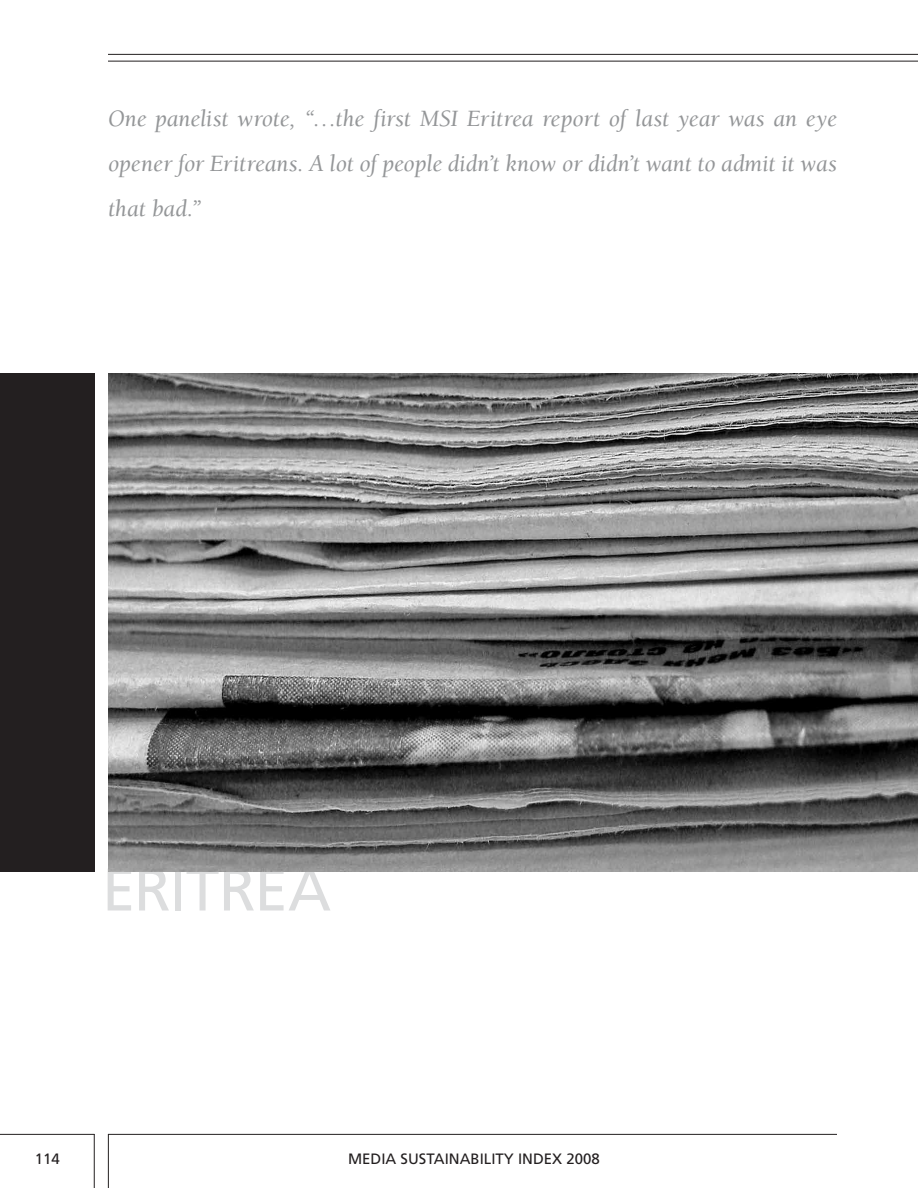
<style>
.page{position:relative;width:918px;height:1188px;background:#fff}
.page>*{position:absolute;margin:0;border:0;box-sizing:border-box;transform-origin:0 0}
.t1{font:60px "Frutiger LT Pro";color:#dcddde}
.t2{font:italic 24px/45px "Berkeley";color:#949698;text-align:justify}
.t3{font:15px "Frutiger LT Pro";color:#231f20}
</style>
<div class="page">
<hr style="left:108px;top:1134px;width:729px;height:1px;background:#231f20">
<hr style="left:0;top:1134px;width:94px;height:1px;background:#231f20">
<hr style="left:94px;top:1134px;width:1px;height:54px;background:#231f20">
<hr style="left:108px;top:1134px;width:1px;height:54px;background:#231f20">
<div style="left:0;top:373px;width:94px;height:499px;background:#231f20"></div>
<hr style="left:108px;top:61px;width:810px;height:1px;background:#231f20">
<hr style="left:108px;top:54px;width:810px;height:1px;background:#231f20">
<img style="left:108px;top:373px;width:810px;height:499px">
<p class="t2" style="left:108px;top:96px;width:731px">One panelist wrote, “…the first MSI Eritrea report of last year was an eye opener for Eritreans. A lot of people didn’t know or didn’t want to admit it was that bad.”</p>
<h1 class="t1" style="left:102px;top:854px;width:39px">ERITREA</h1>
<p class="t3" style="left:35px;top:1150px;width:27px">114</p>
<p class="t3" style="left:348px;top:1150px;width:253px">MEDIA SUSTAINABILITY INDEX 2008</p>
</div>
